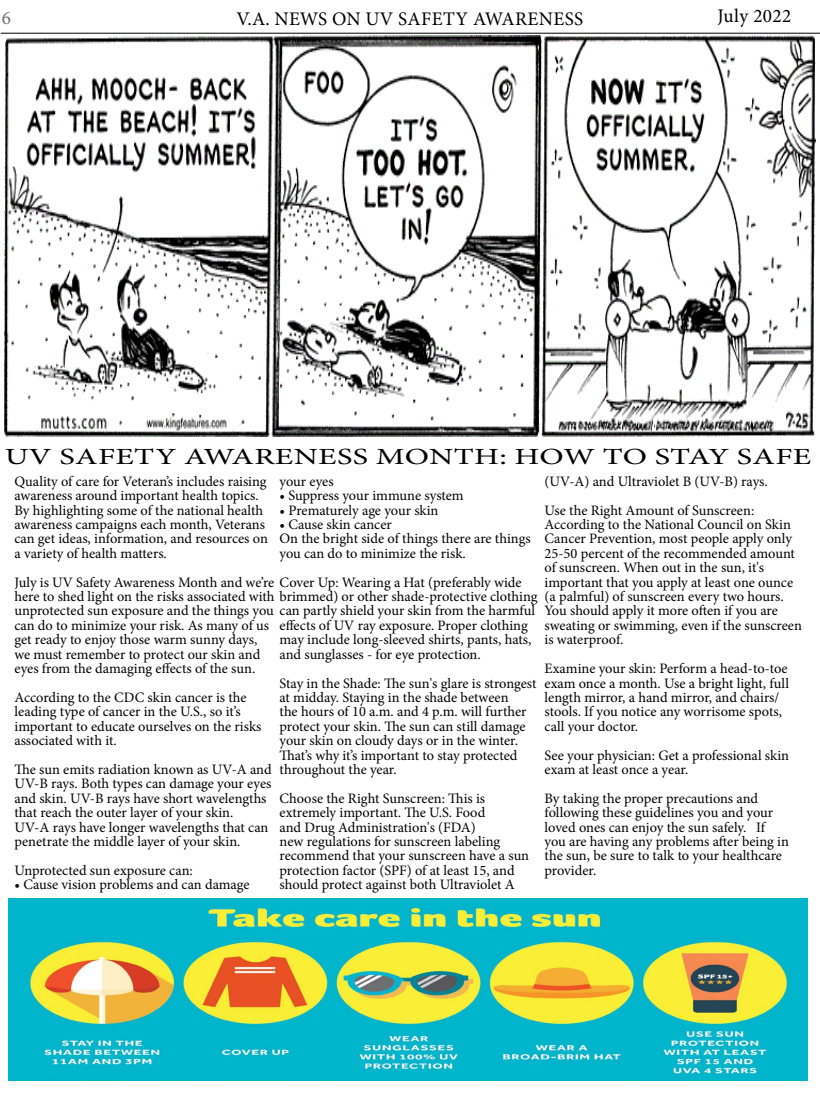
<style>
.page{position:relative;width:820px;height:1093px;background:#fff}
.page>*{position:absolute;margin:0;border:0;box-sizing:border-box;transform-origin:0 0}
.t1{font:23.12px "Minion Pro";letter-spacing:.01em;color:#000;scale:1.4 1}
.t2{font:19.2px "Minion Pro";letter-spacing:.02em;color:#000}
.t3{font:19.2px "Minion Pro";color:#706f6f}
.t4{font:14.4px/14.4px "Minion Pro";letter-spacing:-.005em;color:#000}
</style>
<div class="page">
<hr style="left:1px;top:33px;width:818px;height:1px;background:#000">
<img style="left:9px;top:898px;width:798px;height:182px">
<img style="left:4px;top:36px;width:811px;height:401px">
<h2 class="t3" style="left:2px;top:5px;width:11px">6</h2>
<h2 class="t2" style="left:236px;top:6px;width:348px">V.A. NEWS ON UV SAFETY AWARENESS</h2>
<h2 class="t2" style="left:717px;top:3px;width:75px">July 2022</h2>
<h1 class="t1" style="left:5px;top:441px;width:577px">UV SAFETY AWARENESS MONTH: HOW TO STAY SAFE</h1>
<p class="t4" style="left:14px;top:474px;width:255px">Quality of care for Veteran’s includes raising awareness around important health topics.<br>By highlighting some of the national health awareness campaigns each month, Veterans can get ideas, information, and resources on a variety of health matters.</p>
<p class="t4" style="left:14px;top:575px;width:524px">July is UV Safety Awareness Month and we’re Cover Up: Wearing a Hat (preferably wide here to shed light on the risks associated with brimmed) or other shade-protective clothing unprotected sun exposure and the things you can partly shield your skin from the harmful can do to minimize your risk. As many of us<br>get ready to enjoy those warm sunny days,<br>we must remember to protect our skin and<br>eyes from the damaging effects of the sun.</p>
<p class="t4" style="left:14px;top:690px;width:248px">According to the CDC skin cancer is the leading type of cancer in the U.S., so it’s important to educate ourselves on the risks associated with it.</p>
<p class="t4" style="left:14px;top:762px;width:258px">The sun emits radiation known as UV-A and UV-B rays. Both types can damage your eyes and skin. UV-B rays have short wavelengths that reach the outer layer of your skin.<br>UV-A rays have longer wavelengths that can penetrate the middle layer of your skin.</p>
<p class="t4" style="left:14px;top:863px;width:180px">Unprotected sun exposure can:</p>
<p class="t4" style="left:14px;top:877px;width:236px">• Cause vision problems and can damage</p>
<p class="t4" style="left:544px;top:467px;width:225px;line-height:28.8px">(UV-A) and Ultraviolet B (UV-B) rays.<br>Use the Right Amount of Sunscreen:</p>
<p class="t4" style="left:544px;top:517px;width:259px">According to the National Council on Skin Cancer Prevention, most people apply only 25-50 percent of the recommended amount of sunscreen. When out in the sun, it's important that you apply at least one ounce (a palmful) of sunscreen every two hours.<br>You should apply it more often if you are sweating or swimming, even if the sunscreen is waterproof.</p>
<p class="t4" style="left:544px;top:661px;width:246px">Examine your skin: Perform a head-to-toe exam once a month. Use a bright light, full length mirror, a hand mirror, and chairs/ stools. If you notice any worrisome spots, call your doctor.</p>
<p class="t4" style="left:544px;top:748px;width:246px">See your physician: Get a professional skin exam at least once a year.</p>
<p class="t4" style="left:544px;top:791px;width:246px">By taking the proper precautions and following these guidelines you and your loved ones can enjoy the sun safely. If you are having any problems after being in the sun, be sure to talk to your healthcare provider.</p>
<p class="t4" style="left:279px;top:474px;width:56px">your eyes</p>
<p class="t4" style="left:279px;top:488px;width:186px">• Suppress your immune system</p>
<p class="t4" style="left:279px;top:503px;width:160px">• Prematurely age your skin</p>
<p class="t4" style="left:279px;top:517px;width:252px">• Cause skin cancer<br>On the bright side of things there are things you can do to minimize the risk.</p>
<p class="t4" style="left:279px;top:618px;width:253px">effects of UV ray exposure. Proper clothing may include long-sleeved shirts, pants, hats, and sunglasses - for eye protection.</p>
<p class="t4" style="left:279px;top:676px;width:258px">Stay in the Shade: The sun's glare is strongest at midday. Staying in the shade between<br>the hours of 10 a.m. and 4 p.m. will further protect your skin. The sun can still damage your skin on cloudy days or in the winter.<br>That’s why it’s important to stay protected throughout the year.</p>
<p class="t4" style="left:279px;top:791px;width:251px">Choose the Right Sunscreen: This is extremely important. The U.S. Food<br>and Drug Administration's (FDA)<br>new regulations for sunscreen labeling recommend that your sunscreen have a sun protection factor (SPF) of at least 15, and should protect against both Ultraviolet A</p>
</div>
